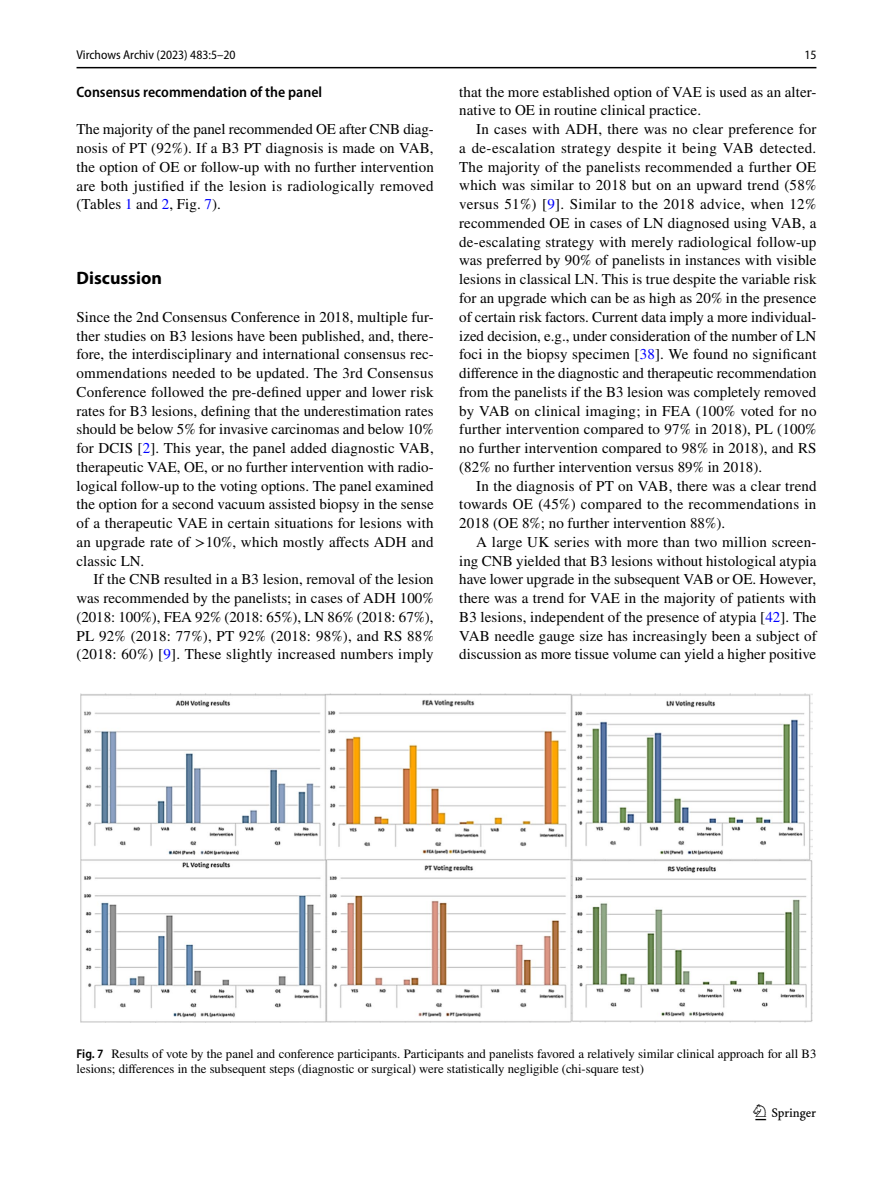
<style>
.page{position:relative;width:893px;height:1187px;background:#fff}
.page>*{position:absolute;margin:0;border:0;box-sizing:border-box;transform-origin:0 0}
.t1{font:22.5px "Springnew Regular 3";color:#000}
.t2{font:700 18px "Myriad Pro";color:#000}
.t3{font:15px/18.8px "STIX";letter-spacing:.005em;color:#000;text-align:justify}
.t4{font:600 semi-condensed 15px "Myriad Pro";color:#000}
.t5{font:12.75px/15px "STIX";color:#000}
.t6{font:semi-condensed 12.75px "Myriad Pro";color:#000}
.s1{color:#00f}
.s2{font-family:"Myriad Pro";font-weight:600;font-stretch:semi-condensed}
</style>
<div class="page">
<hr style="left:77px;top:67px;width:739px;height:1px;background:#000">
<img style="left:81px;top:693px;width:731px;height:329px">
<p class="t6" style="left:77px;top:48px;width:161px">Virchows Archiv (2023) 483:5–20</p>
<p class="t6" style="left:804px;top:48px;width:14px">15</p>
<p class="t4" style="left:77px;top:83px;width:247px">Consensus recommendation of the panel</p>
<p class="t3" style="left:77px;top:121px;width:359px">The majority of the panel recommended OE after CNB diag&shy;nosis of PT (92%). If a B3 PT diagnosis is made on VAB, the option of OE or follow-up with no further intervention are both justified if the lesion is radiologically removed (Tables <span class="s1">1</span> and <span class="s1">2</span>, Fig. <span class="s1">7</span>).</p>
<p class="t2" style="left:77px;top:266px;width:87px">Discussion</p>
<p class="t3" style="left:77px;top:308px;width:359px">Since the 2nd Consensus Conference in 2018, multiple fur&shy;ther studies on B3 lesions have been published, and, there&shy;fore, the interdisciplinary and international consensus rec&shy;ommendations needed to be updated. The 3rd Consensus Conference followed the pre-defined upper and lower risk rates for B3 lesions, defining that the underestimation rates should be below 5% for invasive carcinomas and below 10% for DCIS [<span class="s1">2</span>]. This year, the panel added diagnostic VAB, therapeutic VAE, OE, or no further intervention with radio&shy;logical follow-up to the voting options. The panel examined the option for a second vacuum assisted biopsy in the sense of a therapeutic VAE in certain situations for lesions with an upgrade rate of &gt;10%, which mostly affects ADH and classic LN.</p>
<p class="t3" style="left:77px;top:571px;width:359px;text-indent:17px">If the CNB resulted in a B3 lesion, removal of the lesion was recommended by the panelists; in cases of ADH 100% (2018: 100%), FEA 92% (2018: 65%), LN 86% (2018: 67%), PL 92% (2018: 77%), PT 92% (2018: 98%), and RS 88% (2018: 60%) [<span class="s1">9</span>]. These slightly increased numbers imply</p>
<p class="t3" style="left:459px;top:83px;width:359px">that the more established option of VAE is used as an alter&shy;native to OE in routine clinical practice.</p>
<p class="t3" style="left:459px;top:121px;width:359px;text-indent:17px">In cases with ADH, there was no clear preference for a de-escalation strategy despite it being VAB detected.<br>The majority of the panelists recommended a further OE which was similar to 2018 but on an upward trend (58% versus 51%) [<span class="s1">9</span>]. Similar to the 2018 advice, when 12% recommended OE in cases of LN diagnosed using VAB, a de-escalating strategy with merely radiological follow-up was preferred by 90% of panelists in instances with visible lesions in classical LN. This is true despite the variable risk for an upgrade which can be as high as 20% in the presence of certain risk factors. Current data imply a more individual&shy;ized decision, e.g., under consideration of the number of LN foci in the biopsy specimen [<span class="s1">38</span>]. We found no significant difference in the diagnostic and therapeutic recommendation from the panelists if the B3 lesion was completely removed by VAB on clinical imaging; in FEA (100% voted for no further intervention compared to 97% in 2018), PL (100% no further intervention compared to 98% in 2018), and RS (82% no further intervention versus 89% in 2018).</p>
<p class="t3" style="left:459px;top:477px;width:359px;text-indent:17px">In the diagnosis of PT on VAB, there was a clear trend towards OE (45%) compared to the recommendations in 2018 (OE 8%; no further intervention 88%).</p>
<p class="t3" style="left:459px;top:533px;width:359px;text-indent:17px">A large UK series with more than two million screen&shy;ing CNB yielded that B3 lesions without histological atypia have lower upgrade in the subsequent VAB or OE. However, there was a trend for VAE in the majority of patients with B3 lesions, independent of the presence of atypia [<span class="s1">42</span>]. The VAB needle gauge size has increasingly been a subject of discussion as more tissue volume can yield a higher positive</p>
<p class="t5" style="left:77px;top:1046px;width:741px"><span class="s2">Fig. 7</span> Results of vote by the panel and conference participants. Participants and panelists favored a relatively similar clinical approach for all B3 lesions; differences in the subsequent steps (diagnostic or surgical) were statistically negligible (chi-square test)</p>
<h1 class="t1" style="left:755px;top:1104px;width:62px">1 3</h1>
</div>
